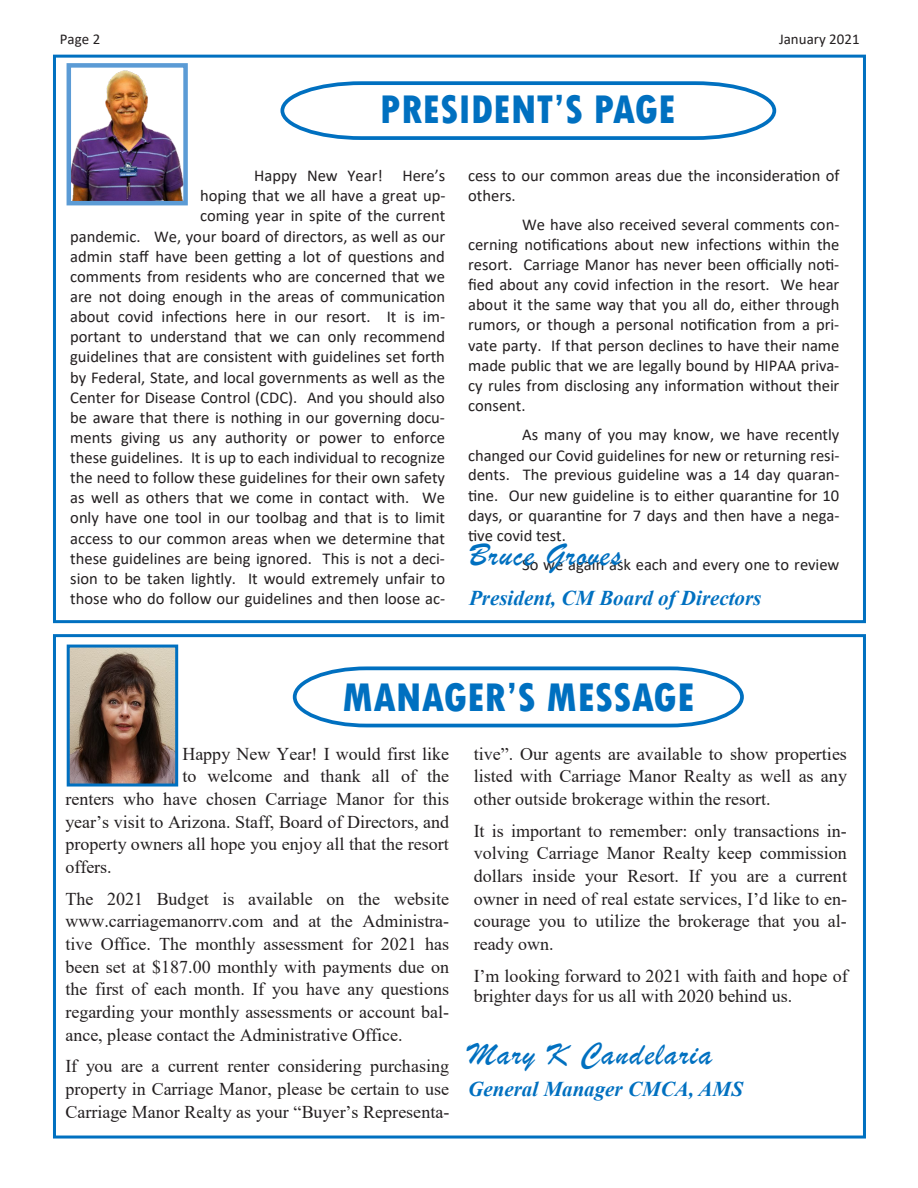
<style>
.page{position:relative;width:918px;height:1188px;background:#fff}
.page>*{position:absolute;margin:0;border:0;box-sizing:border-box;transform-origin:0 0}
.t1{font:800 condensed 42px "Tw Cen";color:#0070c0}
.t2{font:33px "Brush Script";letter-spacing:.04em;color:#0070c0}
.t3{font:italic 700 21px "Times New Roman";color:#0070c0}
.t4{font:18px/22.6px "Times New Roman";color:#231f20;text-align:justify}
.t5{font:16.65px "Calibri";color:#231f20}
.t6{font:16.5px/20.1px "Calibri";color:#231f20;text-align:justify}
.t7{font:15px "Calibri";color:#231f20}
</style>
<div class="page">
<div style="left:53px;top:55px;width:813px;height:568px;border:3px solid #0070c0"></div>
<img style="left:72px;top:70px;width:111px;height:130px">
<div style="left:67px;top:63px;width:121px;height:142px;border:4px solid #5b9bd5"></div>
<svg style="left:280px;top:81px;width:497px;height:59px"></svg>
<div style="left:53px;top:634px;width:813px;height:505px;border:3px solid #0070c0"></div>
<svg style="left:292px;top:666px;width:452px;height:62px"></svg>
<img style="left:71px;top:649px;width:103px;height:134px">
<div style="left:67px;top:645px;width:111px;height:142px;border:3px solid #0070c0"></div>
<p class="t7" style="left:60px;top:29px;width:42px">Page 2</p>
<p class="t7" style="left:779px;top:29px;width:82px">January 2021</p>
<p class="t1" style="left:380px;top:85px;width:297px">PRESIDENT’S PAGE</p>
<p class="t6" style="left:70px;top:165px;width:377px;text-align:right">Happy New Year! Here’s<br>hoping that we all have a great up-<br>coming year in spite of the current<br>pandemic. We, your board of directors, as well as our admin staff have been getting a lot of questions and comments from residents who are concerned that we are not doing enough in the areas of communication about covid infections here in our resort. It is im&shy;portant to understand that we can only recommend</p>
<p class="t5" style="left:70px;top:345px;width:376px">guidelines that are consistent with guidelines set forth</p>
<p class="t6" style="left:70px;top:367px;width:376px">by Federal, State, and local governments as well as the Center for Disease Control (CDC). And you should also be aware that there is nothing in our governing docu&shy;ments giving us any authority or power to enforce these guidelines. It is up to each individual to recognize the need to follow these guidelines for their own safety as well as others that we come in contact with. We only have one tool in our toolbag and that is to limit access to our common areas when we determine that these guidelines are being ignored. This is not a deci&shy;sion to be taken lightly. It would extremely unfair to those who do follow our guidelines and then loose ac-</p>
<p class="t6" style="left:468px;top:165px;width:373px">cess to our common areas due the inconsideration of others.</p>
<p class="t6" style="left:468px;top:214px;width:373px;text-indent:54px">We have also received several comments con&shy;cerning notifications about new infections within the resort. Carriage Manor has never been officially noti&shy;fied about any covid infection in the resort. We hear about it the same way that you all do, either through rumors, or though a personal notification from a pri&shy;vate party. If that person declines to have their name</p>
<p class="t5" style="left:468px;top:354px;width:373px">made public that we are legally bound by HIPAA priva-</p>
<p class="t6" style="left:468px;top:375px;width:373px">cy rules from disclosing any information without their consent.</p>
<p class="t6" style="left:468px;top:424px;width:373px;text-indent:54px">As many of you may know, we have recently changed our Covid guidelines for new or returning resi&shy;dents. The previous guideline was a 14 day quaran&shy;tine. Our new guideline is to either quarantine for 10 days, or quarantine for 7 days and then have a nega&shy;tive covid test.</p>
<p class="t2" style="left:469px;top:535px;width:154px">Bruce Groves</p>
<p class="t6" style="left:522px;top:554px;width:319px">So we again ask each and every one to review</p>
<p class="t3" style="left:469px;top:583px;width:294px">President, CM Board of Directors</p>
<p class="t1" style="left:342px;top:673px;width:354px">MANAGER’S MESSAGE</p>
<p class="t4" style="left:474px;top:742px;width:375px">tive”. Our agents are available to show properties listed with Carriage Manor Realty as well as any other outside brokerage within the resort.</p>
<p class="t4" style="left:474px;top:819px;width:375px">It is important to remember: only transactions in&shy;volving Carriage Manor Realty keep commission dollars inside your Resort. If you are a current owner in need of real estate services, I’d like to en&shy;courage you to utilize the brokerage that you al&shy;ready own.</p>
<p class="t4" style="left:474px;top:965px;width:375px;line-height:20.5px">I’m looking forward to 2021 with faith and hope of brighter days for us all with 2020 behind us.</p>
<p class="t4" style="left:182px;top:742px;width:268px">Happy New Year! I would first like</p>
<p class="t4" style="left:182px;top:764px;width:268px">to welcome and thank all of the</p>
<p class="t4" style="left:66px;top:787px;width:385px">renters who have chosen Carriage Manor for this</p>
<p class="t4" style="left:66px;top:810px;width:385px">year’s visit to Arizona. Staff, Board of Directors, and</p>
<p class="t4" style="left:66px;top:832px;width:385px">property owners all hope you enjoy all that the resort</p>
<p class="t4" style="left:66px;top:855px;width:48px">offers.</p>
<p class="t4" style="left:66px;top:887px;width:385px">The 2021 Budget is available on the website www.carriagemanorrv.com and at the Administra&shy;tive Office. The monthly assessment for 2021 has been set at $187.00 monthly with payments due on the first of each month. If you have any questions regarding your monthly assessments or account bal&shy;ance, please contact the Administrative Office.</p>
<p class="t4" style="left:66px;top:1054px;width:385px">If you are a current renter considering purchasing property in Carriage Manor, please be certain to use Carriage Manor Realty as your “Buyer’s Representa-</p>
<p class="t2" style="left:468px;top:1034px;width:246px">Mary K Candelaria</p>
<p class="t3" style="left:468px;top:1074px;width:276px">General Manager CMCA, AMS</p>
</div>
